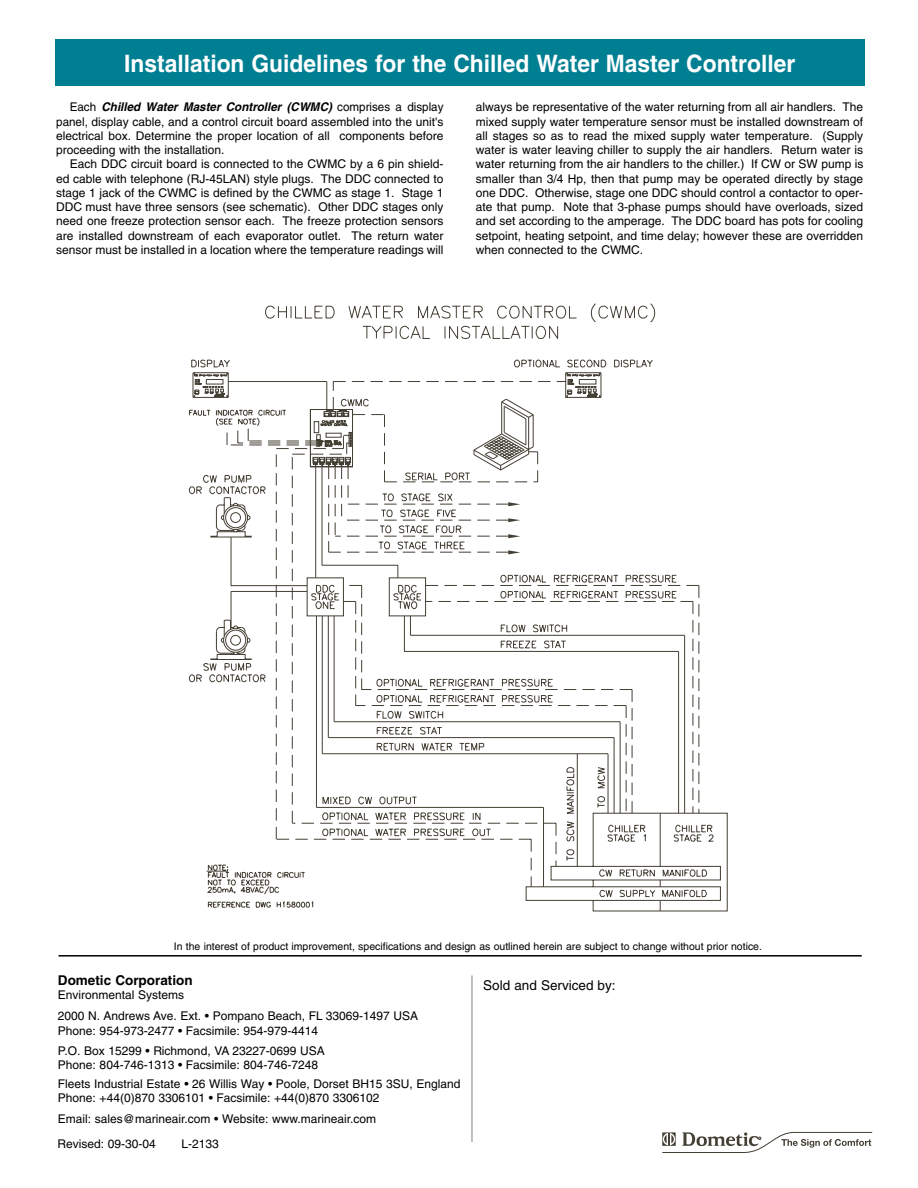
<style>
.page{position:relative;width:918px;height:1188px;background:#fff}
.page>*{position:absolute;margin:0;border:0;box-sizing:border-box;transform-origin:0 0}
.t1{font:700 24px "Helvetica";color:#fff;scale:.95 1}
.t2{font:700 13.5px "Helvetica";color:#000}
.t3{font:13.5px "Helvetica";color:#000}
.t4{font:12px/14.2px "Helvetica";color:#000}
.t5{font:10.5px "Helvetica";color:#000}
.s1{font-weight:700;font-style:italic}
</style>
<div class="page">
<div style="left:55px;top:39px;width:810px;height:46px;background:#007f93"></div>
<svg style="left:189px;top:303px;width:467px;height:380px"></svg>
<svg style="left:193px;top:373px;width:521px;height:539px"></svg>
<hr style="left:59px;top:955px;width:803px;height:2px;background:#000">
<svg style="left:662px;top:1132px;width:211px;height:21px"></svg>
<hr style="left:472px;top:975px;width:1px;height:167px;background:#808080">
<h1 class="t1" style="left:124px;top:55px;width:708px">Installation Guidelines for the Chilled Water Master Controller</h1>
<p class="t4" style="left:56px;top:101px;width:389px;text-align:justify;text-indent:14px">Each <span class="s1">Chilled Water Master Controller (CWMC)</span> comprises a display panel, display cable, and a control circuit board assembled into the unit's electrical box. Determine the proper location of all components before proceeding with the installation.</p>
<p class="t4" style="left:56px;top:158px;width:389px;text-align:justify;text-indent:14px">Each DDC circuit board is connected to the CWMC by a 6 pin shield&shy;ed cable with telephone (RJ-45LAN) style plugs. The DDC connected to stage 1 jack of the CWMC is defined by the CWMC as stage 1. Stage 1<br>DDC must have three sensors (see schematic). Other DDC stages only need one freeze protection sensor each. The freeze protection sensors are installed downstream of each evaporator outlet. The return water sensor must be installed in a location where the temperature readings will</p>
<p class="t4" style="left:476px;top:101px;width:389px;text-align:justify">always be representative of the water returning from all air handlers. The mixed supply water temperature sensor must be installed downstream of all stages so as to read the mixed supply water temperature. (Supply water is water leaving chiller to supply the air handlers. Return water is water returning from the air handlers to the chiller.) If CW or SW pump is smaller than 3/4 Hp, then that pump may be operated directly by stage one DDC. Otherwise, stage one DDC should control a contactor to oper&shy;ate that pump. Note that 3-phase pumps should have overloads, sized and set according to the amperage. The DDC board has pots for cooling setpoint, heating setpoint, and time delay; however these are overridden when connected to the CWMC.</p>
<p class="t5" style="left:174px;top:942px;width:590px">In the interest of product improvement, specifications and design as outlined herein are subject to change without prior notice.</p>
<p class="t2" style="left:58px;top:975px;width:136px">Dometic Corporation</p>
<p class="t3" style="left:483px;top:980px;width:134px">Sold and Serviced by:</p>
<p class="t4" style="left:58px;top:985px;width:362px;line-height:21.9px">Environmental Systems<br>2000 N. Andrews Ave. Ext. • Pompano Beach, FL 33069-1497 USA</p>
<p class="t4" style="left:58px;top:1022px;width:268px;line-height:19.6px">Phone: 954-973-2477 • Facsimile: 954-979-4414<br>P.O. Box 15299 • Richmond, VA 23227-0699 USA</p>
<p class="t4" style="left:58px;top:1056px;width:404px;line-height:18.9px">Phone: 804-746-1313 • Facsimile: 804-746-7248<br>Fleets Industrial Estate • 26 Willis Way • Poole, Dorset BH15 3SU, England</p>
<p class="t4" style="left:58px;top:1089px;width:323px;line-height:20.4px">Phone: +44(0)870 3306101 • Facsimile: +44(0)870 3306102<br>Email: sales@marineair.com • Website: www.marineair.com</p>
<p class="t4" style="left:58px;top:1138px;width:100px">Revised: 09-30-04</p>
<p class="t4" style="left:182px;top:1138px;width:39px">L-2133</p>
</div>
